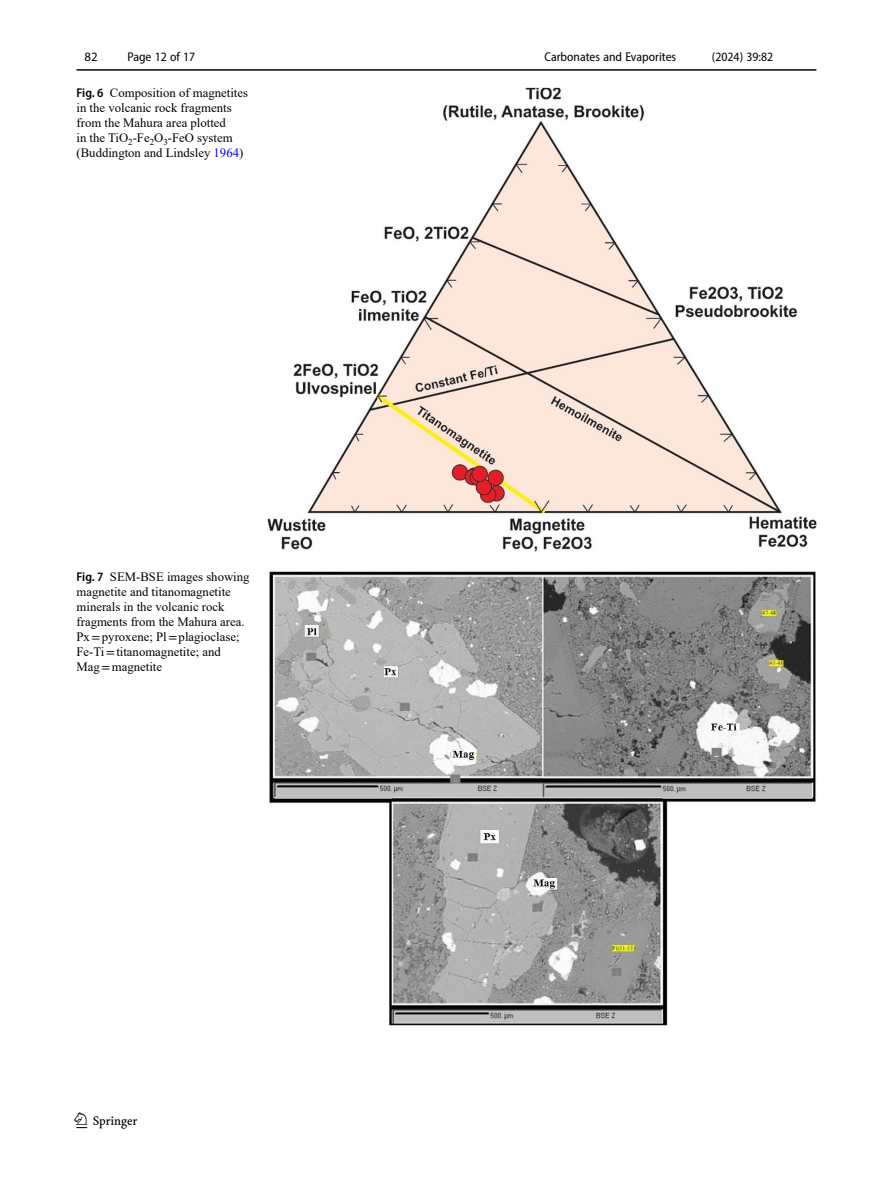
<style>
.page{position:relative;width:893px;height:1187px;background:#fff}
.page>*{position:absolute;margin:0;border:0;box-sizing:border-box;transform-origin:0 0}
.t1{font:22.5px "Springnew";color:#000}
.Figure_Caption_Side{font:12.75px/15px "Times New Roman";color:#000}
.t2{font:semi-condensed 12.75px "Myriad Pro";color:#000}
.t3{font:12.75px "Myriad Pro";color:#000}
.s1{font-family:"Myriad Pro";font-weight:600;font-stretch:semi-condensed}
.s2{color:#00f}
.s3{font-family:"STIX"}
</style>
<div class="page">
<hr style="left:77px;top:69px;width:739px;height:2px;background:#000">
<img style="left:269px;top:571px;width:547px;height:454px">
<img style="left:268px;top:87px;width:548px;height:464px">
<p class="t3" style="left:85px;top:48px;width:15px">82</p>
<p class="t2" style="left:127px;top:49px;width:69px">Page 12 of 17</p>
<p class="Figure_Caption_Side" style="left:77px;top:84px;width:173px"><span class="s1">Fig. 6</span> Composition of magnetites in the volcanic rock fragments from the Mahura area plotted<br>in the TiO<sub>2</sub>-Fe<sub>2</sub>O<sub>3</sub>-FeO system (Buddington and Lindsley <span class="s2">1964</span>)</p>
<p class="Figure_Caption_Side" style="left:77px;top:568px;width:174px"><span class="s1">Fig. 7</span> SEM-BSE images showing magnetite and titanomagnetite minerals in the volcanic rock fragments from the Mahura area.<br>Px<span class="s3">=</span>pyroxene; Pl<span class="s3">=</span>plagioclase;<br>Fe-Ti<span class="s3">=</span>titanomagnetite; and<br>Mag<span class="s3">=</span>magnetite</p>
<h1 class="t1" style="left:77px;top:1107px;width:63px">1 3</h1>
<p class="t2" style="left:545px;top:49px;width:133px">Carbonates and Evaporites</p>
<p class="t2" style="left:712px;top:49px;width:63px">(2024) 39:82</p>
</div>
